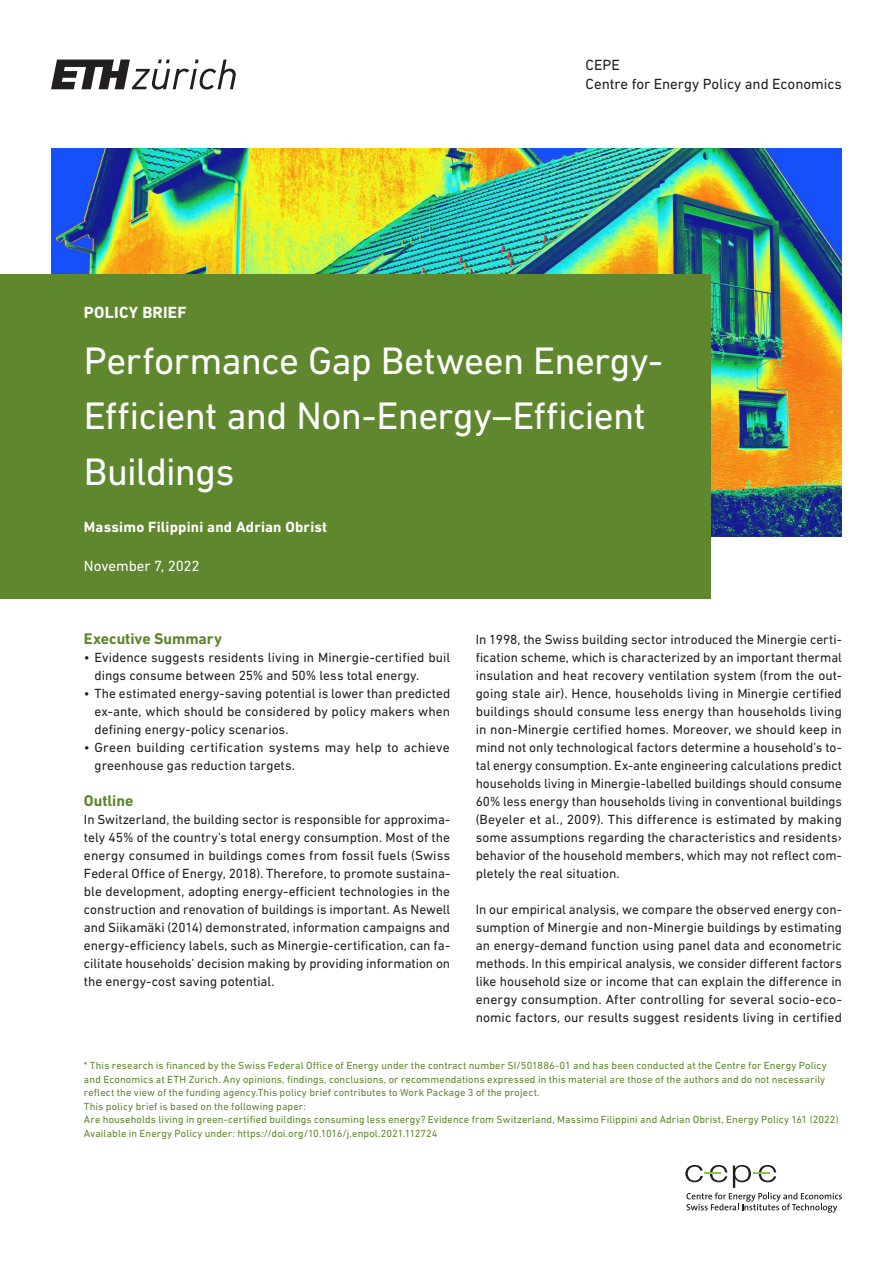
<style>
.page{position:relative;width:893px;height:1263px;background:#fff}
.page>*{position:absolute;margin:0;border:0;box-sizing:border-box;transform-origin:0 0}
.Titel_A4__DIN_Next_R{font:39px/55.5px "DIN Next W1 G";letter-spacing:-.02em;color:#fff}
.Titel_A4__DIN_Next_R-2{font:700 16.5px "DIN Next W1 G";letter-spacing:.015em;color:#fff}
.Zwischentitel_A4-M{font:700 15.75px "DIN Next W1 G";letter-spacing:-.005em;color:#5e872e}
.ETH-Organisationsein{font:15px "DIN Next W1 G";letter-spacing:-.005em;color:#231f20}
.Untertitel_A4__DIN_N{font:700 15px "DIN Next W1 G";letter-spacing:.015em;color:#fff}
.Untertitel_A4__DIN_N-2{font:15px "DIN Next W1 G";letter-spacing:-.005em;color:#fff}
.Lauftext_Standard__B{font:13.5px/18px "DIN Next W1 G";color:#231f20;text-align:justify}
.Aufzählung_Lauftext{font:13.5px/18px "DIN Next W1 G";letter-spacing:.005em;color:#231f20}
.Infotext_XS__DIN_Nex{font:10.5px/13.5px "DIN Next W1 G";letter-spacing:.01em;color:#5e872e}
</style>
<div class="page">
<svg style="left:51px;top:60px;width:185px;height:30px"></svg>
<img style="left:51px;top:149px;width:791px;height:387px">
<div style="left:0;top:274px;width:710px;height:324px;background:#5e872e"></div>
<svg style="left:685px;top:1165px;width:157px;height:48px"></svg>
<p class="ETH-Organisationsein" style="left:586px;top:56px;width:36px">CEPE</p>
<p class="ETH-Organisationsein" style="left:586px;top:76px;width:258px">Centre for Energy Policy and Economics</p>
<p class="Titel_A4__DIN_Next_R-2" style="left:84px;top:303px;width:104px">POLICY BRIEF</p>
<p class="Titel_A4__DIN_Next_R" style="left:84px;top:332px;width:581px">Performance Gap Between Energy-<br>Efficient and Non-Energy–Efficient<br>Buildings</p>
<p class="Untertitel_A4__DIN_N" style="left:84px;top:518px;width:245px">Massimo Filippini and Adrian Obrist</p>
<p class="Untertitel_A4__DIN_N-2" style="left:84px;top:557px;width:117px">November 7, 2022</p>
<p class="Zwischentitel_A4-M" style="left:84px;top:629px;width:140px">Executive Summary</p>
<p class="Aufzählung_Lauftext" style="left:95px;top:648px;width:357px;text-indent:-11px">• Evidence suggests residents living in Minergie-certified buil dings consume between 25% and 50% less total energy.</p>
<p class="Aufzählung_Lauftext" style="left:95px;top:684px;width:357px;text-align:justify;text-indent:-11px">• The estimated energy-saving potential is lower than predicted ex-ante, which should be considered by policy makers when defining energy-policy scenarios.</p>
<p class="Aufzählung_Lauftext" style="left:95px;top:738px;width:357px;text-indent:-11px">• Green building certification systems may help to achieve greenhouse gas reduction targets.</p>
<p class="Zwischentitel_A4-M" style="left:84px;top:791px;width:51px">Outline</p>
<p class="Lauftext_Standard__B" style="left:84px;top:810px;width:368px">In Switzerland, the building sector is responsible for approxima&shy;tely 45% of the country’s total energy consumption. Most of the energy consumed in buildings comes from fossil fuels (Swiss Federal Office of Energy, 2018). Therefore, to promote sustaina&shy;ble development, adopting energy-efficient technologies in the construction and renovation of buildings is important. As Newell and Siikamäki (2014) demonstrated, information campaigns and energy-efficiency labels, such as Minergie-certification, can fa&shy;cilitate households’ decision making by providing information on the energy-cost saving potential.</p>
<p class="Lauftext_Standard__B" style="left:476px;top:630px;width:368px">In 1998, the Swiss building sector introduced the Minergie certi&shy;fication scheme, which is characterized by an important thermal insulation and heat recovery ventilation system (from the out&shy;going stale air). Hence, households living in Minergie certified buildings should consume less energy than households living in non-Minergie certified homes. Moreover, we should keep in mind not only technological factors determine a household’s to&shy;tal energy consumption. Ex-ante engineering calculations predict households living in Minergie-labelled buildings should consume 60% less energy than households living in conventional buildings (Beyeler et al., 2009). This difference is estimated by making some assumptions regarding the characteristics and residents› behavior of the household members, which may not reflect com&shy;pletely the real situation.</p>
<p class="Lauftext_Standard__B" style="left:476px;top:900px;width:368px">In our empirical analysis, we compare the observed energy con&shy;sumption of Minergie and non-Minergie buildings by estimating an energy-demand function using panel data and econometric methods. In this empirical analysis, we consider different factors like household size or income that can explain the difference in energy consumption. After controlling for several socio-eco&shy;nomic factors, our results suggest residents living in certified</p>
<p class="Infotext_XS__DIN_Nex" style="left:84px;top:1059px;width:744px">* This research is financed by the Swiss Federal Office of Energy under the contract number SI/501886-01 and has been conducted at the Centre for Energy Policy and Economics at ETH Zurich. Any opinions, findings, conclusions, or recommendations expressed in this material are those of the authors and do not necessarily reflect the view of the funding agency.This policy brief contributes to Work Package 3 of the project.</p>
<p class="Infotext_XS__DIN_Nex" style="left:84px;top:1099px;width:224px">This policy brief is based on the following paper:</p>
<p class="Infotext_XS__DIN_Nex" style="left:84px;top:1113px;width:756px">Are households living in green-certified buildings consuming less energy? Evidence from Switzerland, Massimo Filippini and Adrian Obrist, Energy Policy 161 (2022)</p>
<p class="Infotext_XS__DIN_Nex" style="left:84px;top:1126px;width:355px">Available in Energy Policy under: https://doi.org/10.1016/j.enpol.2021.112724</p>
</div>
